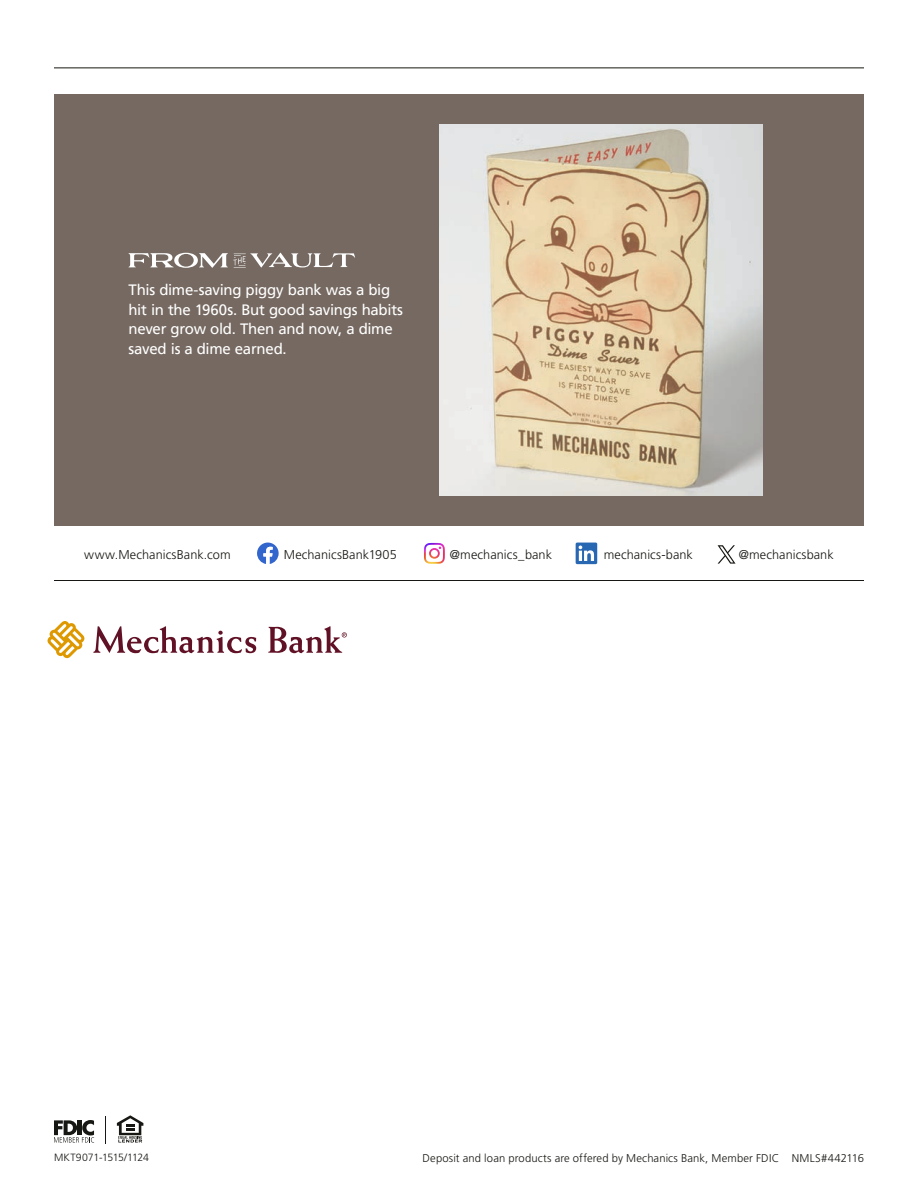
<style>
.page{position:relative;width:918px;height:1188px;background:#fff}
.page>*{position:absolute;margin:0;border:0;box-sizing:border-box;transform-origin:0 0}
.t1{font:15px/19.5px "Frutiger LT Pro";letter-spacing:-.02em;color:#fff}
.t2{font:300 12.75px "Frutiger LT Std";letter-spacing:.005em;color:#171713}
.t3{font:300 11.25px "Frutiger LT Std";letter-spacing:.01em;color:#171713}
.t4{font:300 10.5px "Frutiger LT Std";letter-spacing:-.025em;color:#171713}
</style>
<div class="page">
<div style="left:54px;top:94px;width:810px;height:432px;background:#756961"></div>
<svg style="left:93px;top:626px;width:163px;height:27px"></svg>
<svg style="left:48px;top:621px;width:36px;height:37px"></svg>
<svg style="left:268px;top:626px;width:79px;height:27px"></svg>
<img style="left:424px;top:543px;width:21px;height:21px">
<svg style="left:257px;top:543px;width:22px;height:21px"></svg>
<div style="left:576px;top:543px;width:21px;height:21px;background:#2867b2;border-radius:2px"></div>
<svg style="left:579px;top:546px;width:15px;height:15px"></svg>
<svg style="left:129px;top:253px;width:226px;height:15px"></svg>
<hr style="left:54px;top:68px;width:810px;height:1px;background:#171713">
<hr style="left:54px;top:580px;width:810px;height:1px;background:#171713">
<img style="left:439px;top:125px;width:323px;height:371px">
<svg style="left:718px;top:545px;width:18px;height:19px"></svg>
<svg style="left:117px;top:1115px;width:26px;height:28px"></svg>
<svg style="left:105px;top:1116px;width:1px;height:28px"></svg>
<svg style="left:54px;top:1120px;width:40px;height:23px"></svg>
<p class="t1" style="left:129px;top:280px;width:276px">This dime-saving piggy bank was a big hit in the 1960s. But good savings habits never grow old. Then and now, a dime saved is a dime earned.</p>
<p class="t2" style="left:84px;top:547px;width:148px">www.MechanicsBank.com</p>
<p class="t2" style="left:284px;top:547px;width:115px">MechanicsBank1905</p>
<p class="t2" style="left:450px;top:547px;width:104px">@mechanics_bank</p>
<p class="t2" style="left:604px;top:547px;width:91px">mechanics-bank</p>
<p class="t2" style="left:739px;top:547px;width:96px">@mechanicsbank</p>
<p class="t4" style="left:54px;top:1152px;width:96px">MKT9071-1515/1124</p>
<p class="t3" style="left:423px;top:1152px;width:443px">Deposit and loan products are offered by Mechanics Bank, Member FDIC NMLS#442116</p>
</div>
